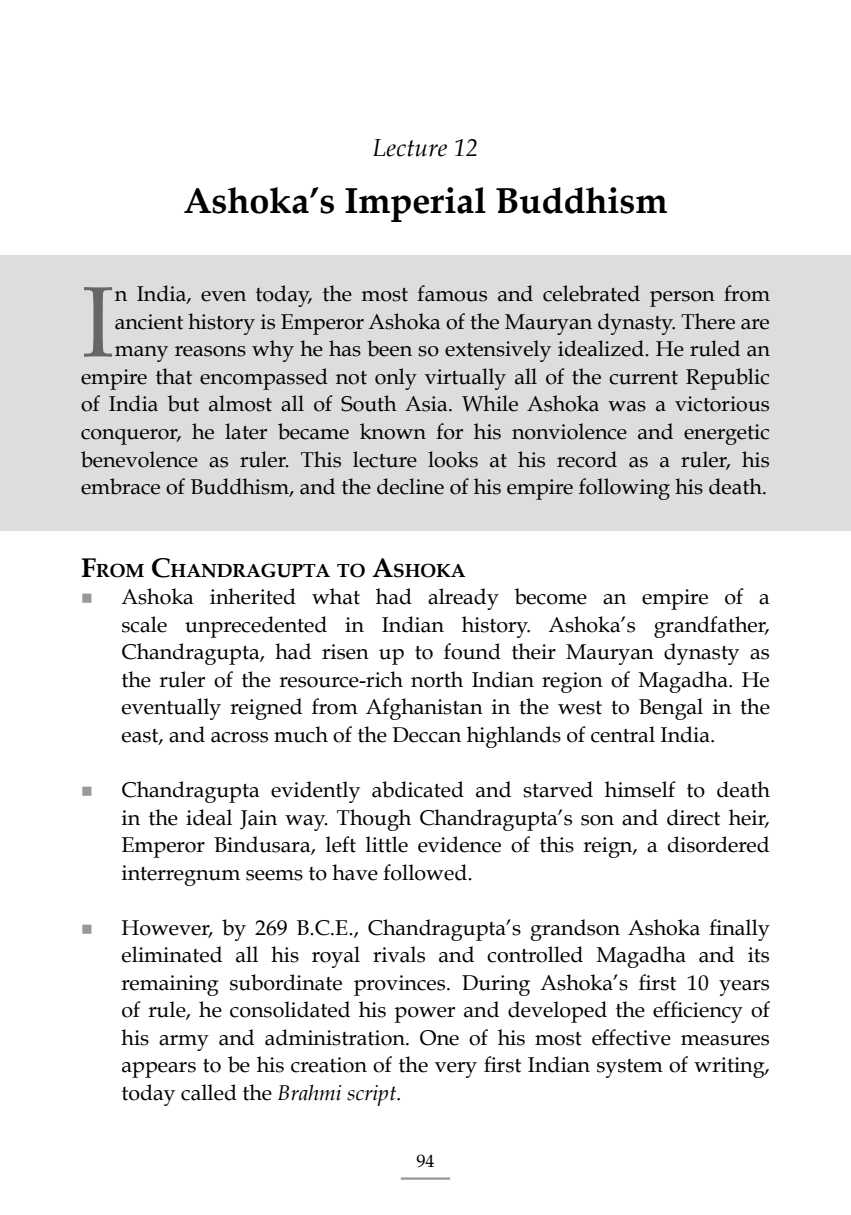
<style>
.page{position:relative;width:851px;height:1215px;background:#fff}
.page>*{position:absolute;margin:0;border:0;box-sizing:border-box;transform-origin:0 0}
.t1{font:100.35px "Book Antiqua";color:#666}
.t2{font:700 36px "Book Antiqua";color:#000}
.t3{font:italic 24.75px "Book Antiqua";color:#000}
.t4{font:21.38px/27.4px "Book Antiqua";color:#000;text-align:justify}
.t5{font:700 18.9px "Book Antiqua";color:#000}
.t6{font:18px "Book Antiqua";color:#000}
.s1{font-size:27px}
.s2{font-style:italic}
</style>
<div class="page">
<hr style="left:401px;top:1177px;width:49px;height:3px;background:#939598">
<div style="left:0;top:255px;width:850px;height:276px;background:#dcddde"></div>
<p class="t3" style="left:372px;top:133px;width:107px">Lecture 12</p>
<h2 class="t2" style="left:183px;top:180px;width:485px">Ashoka’s Imperial Buddhism</h2>
<p class="t4" style="left:81px;top:280px;width:690px;text-align:right">n India, even today, the most famous and celebrated person from ancient history is Emperor Ashoka of the Mauryan dynasty. There are many reasons why he has been so extensively idealized. He ruled an empire that encompassed not only virtually all of the current Republic of India but almost all of South Asia. While Ashoka was a victorious conqueror, he later became known for his nonviolence and energetic benevolence as ruler. This lecture looks at his record as a ruler, his embrace of Buddhism, and the decline of his empire following his death.</p>
<h1 class="t1" style="left:81px;top:260px;width:35px">I</h1>
<p class="t5" style="left:81px;top:559px;width:386px"><span class="s1">F</span>ROM <span class="s1">C</span>HANDRAGUPTA TO <span class="s1">A</span>SHOKA</p>
<p class="t4" style="left:122px;top:583px;width:650px">Ashoka inherited what had already become an empire of a scale unprecedented in Indian history. Ashoka’s grandfather, Chandragupta, had risen up to found their Mauryan dynasty as the ruler of the resource-rich north Indian region of Magadha. He eventually reigned from Afghanistan in the west to Bengal in the east, and across much of the Deccan highlands of central India.</p>
<p class="t4" style="left:122px;top:776px;width:650px">Chandragupta evidently abdicated and starved himself to death in the ideal Jain way. Though Chandragupta’s son and direct heir, Emperor Bindusara, left little evidence of this reign, a disordered interregnum seems to have followed.</p>
<p class="t4" style="left:122px;top:914px;width:650px">However, by 269 B.C.E., Chandragupta’s grandson Ashoka finally eliminated all his royal rivals and controlled Magadha and its remaining subordinate provinces. During Ashoka’s first 10 years of rule, he consolidated his power and developed the efficiency of his army and administration. One of his most effective measures appears to be his creation of the very first Indian system of writing, today called the <span class="s2">Brahmi script</span>.</p>
<p class="t6" style="left:416px;top:1150px;width:19px">94</p>
</div>
